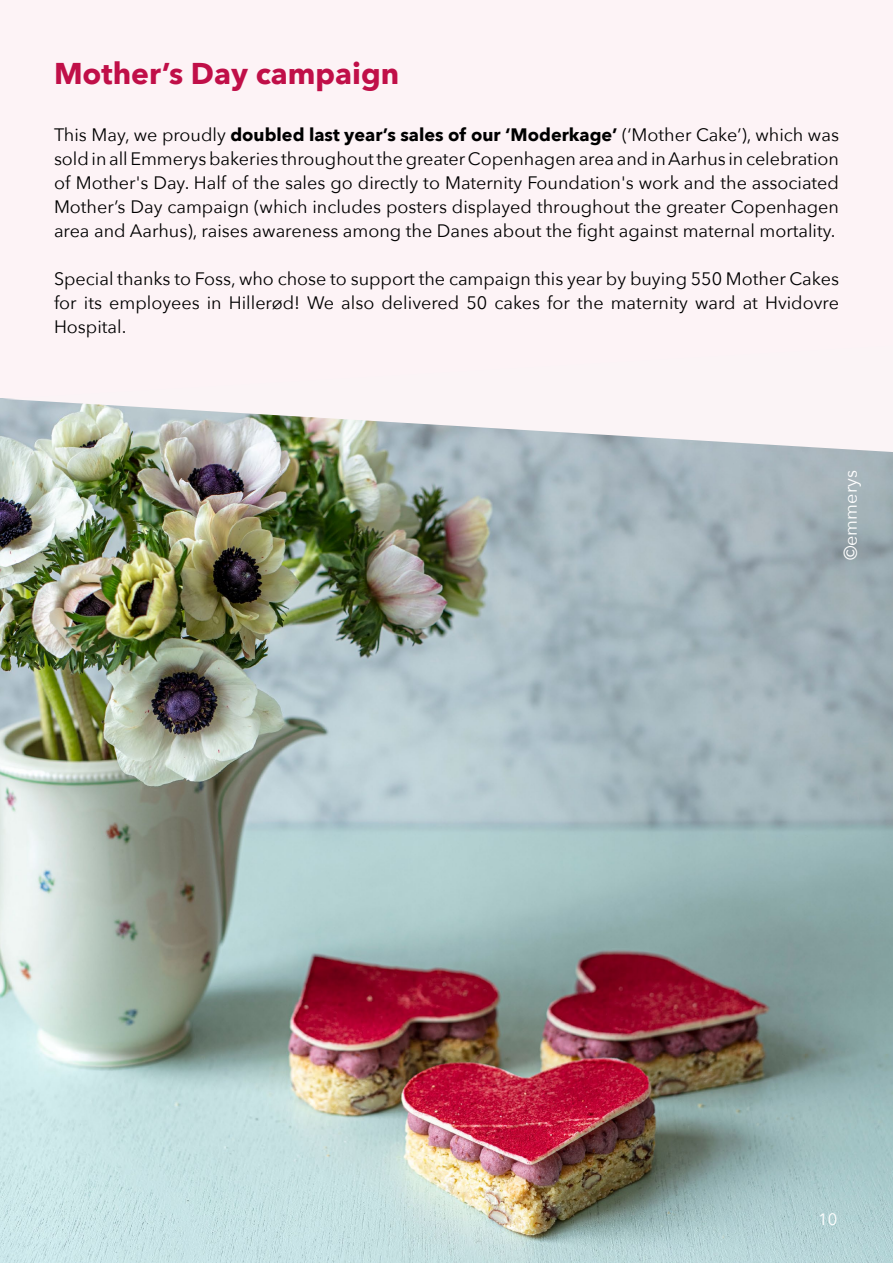
<style>
.page{position:relative;width:893px;height:1263px;background:#fdf3f6}
.page>*{position:absolute;margin:0;border:0;box-sizing:border-box;transform-origin:0 0}
.t1{font:700 30px "Avenir Next";color:#c00f48}
.t2{font:18px/24px "Avenir Next";color:#000;text-align:justify}
.t3{font:18px "Avenir Next";color:#fff}
.t4{font:16.5px "Avenir Next";color:#fff}
.s1{font-weight:700}
</style>
<div class="page">
<img style="left:0;top:399px;width:893px;height:864px">
<svg style="left:2px;top:398px;width:891px;height:54px"></svg>
<h1 class="t1" style="left:54px;top:48px;width:347px">Mother’s Day campaign</h1>
<p class="t2" style="left:54px;top:122px;width:786px">This May, we proudly <span class="s1">doubled last year’s sales of our ‘Moderkage’</span> (‘Mother Cake’), which was sold in all Emmerys bakeries throughout the greater Copenhagen area and in Aarhus in celebration of Mother's Day. Half of the sales go directly to Maternity Foundation's work and the associated Mother’s Day campaign (which includes posters displayed throughout the greater Copenhagen area and Aarhus), raises awareness among the Danes about the fight against maternal mortality.</p>
<p class="t2" style="left:54px;top:266px;width:786px">Special thanks to Foss, who chose to support the campaign this year by buying 550 Mother Cakes for its employees in Hillerød! We also delivered 50 cakes for the maternity ward at Hvidovre Hospital.</p>
<p class="t3" style="left:835px;top:560px;width:92px;rotate:-90deg">©emmerys</p>
<p class="t4" style="left:818px;top:1206px;width:21px">10</p>
</div>
